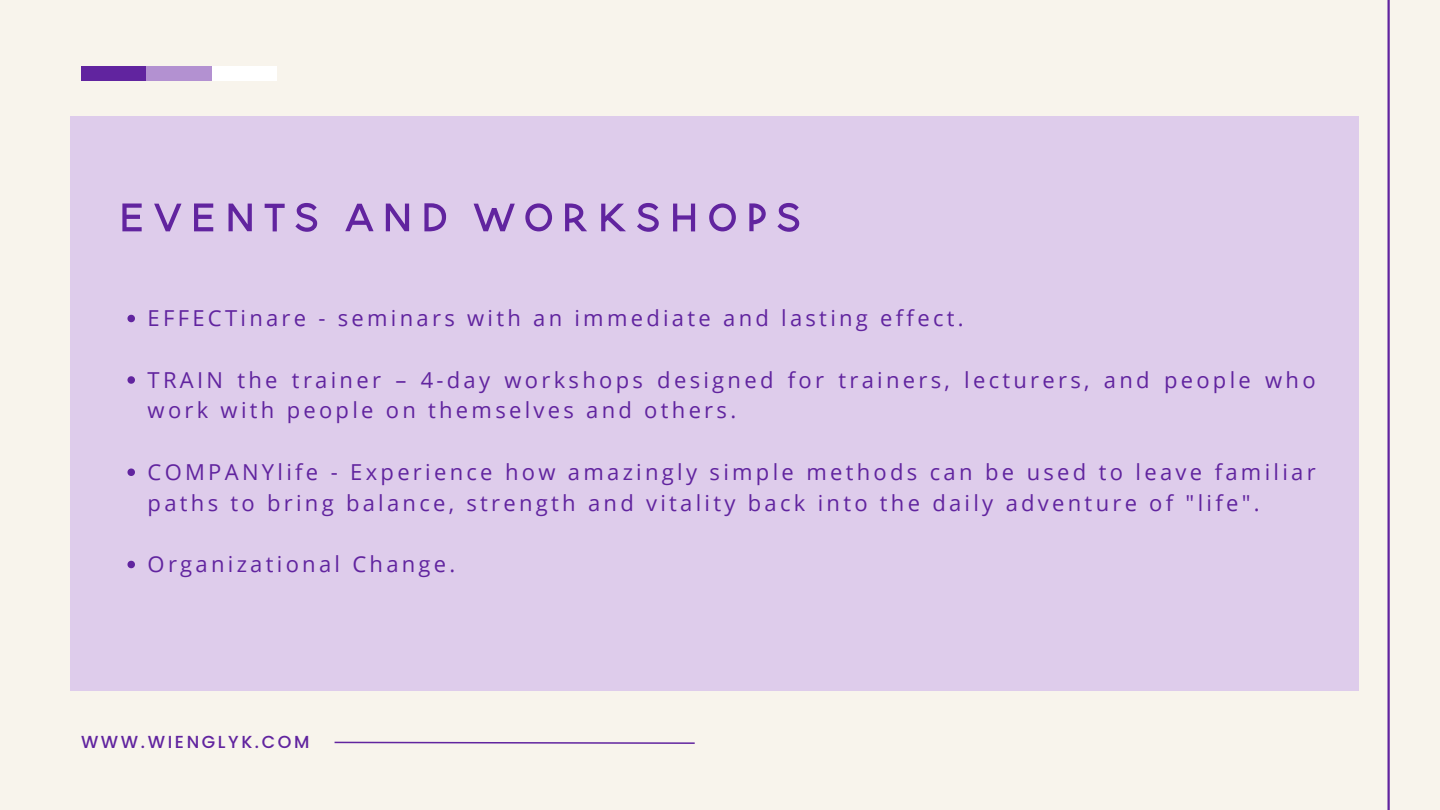
<style>
.page{position:relative;width:1440px;height:810px;background:#f8f4ec}
.page>*{position:absolute;margin:0;border:0;box-sizing:border-box;transform-origin:0 0}
.t1{font:70px "Blooming Elegant Sans";letter-spacing:.125em;color:#61249f}
.t2{font:22px/30.8px "Open Sans";letter-spacing:.15em;color:#61249f}
.t3{font:500 17.4px "Poppins";letter-spacing:.15em;color:#61249f}
</style>
<div class="page">
<div style="left:70px;top:116px;width:1289px;height:574px;background:#decceb"></div>
<hr style="left:1387px;top:0;width:3px;height:810px;background:#61249f">
<div style="left:81px;top:66px;width:65px;height:15px;background:#61249f"></div>
<div style="left:211px;top:66px;width:65px;height:15px;background:#fff"></div>
<div style="left:146px;top:66px;width:65px;height:15px;background:#b391d1"></div>
<svg style="left:334px;top:741px;width:361px;height:3px"></svg>
<svg style="left:127px;top:315px;width:8px;height:7px"></svg>
<svg style="left:127px;top:376px;width:8px;height:8px"></svg>
<svg style="left:127px;top:469px;width:8px;height:7px"></svg>
<svg style="left:127px;top:561px;width:8px;height:7px"></svg>
<p class="t1" style="left:119px;top:179px;width:684px">EVENTS AND WORKSHOPS</p>
<p class="t2" style="left:148px;top:302px;width:818px">EFFECTinare - seminars with an immediate and lasting effect.</p>
<p class="t2" style="left:148px;top:364px;width:1170px">TRAIN the trainer – 4-day workshops designed for trainers, lecturers, and people who work with people on themselves and others.</p>
<p class="t2" style="left:148px;top:456px;width:1170px">COMPANYlife - Experience how amazingly simple methods can be used to leave familiar paths to bring balance, strength and vitality back into the daily adventure of "life".</p>
<p class="t2" style="left:148px;top:548px;width:309px">Organizational Change.</p>
<p class="t3" style="left:81px;top:729px;width:230px">WWW.WIENGLYK.COM</p>
</div>
